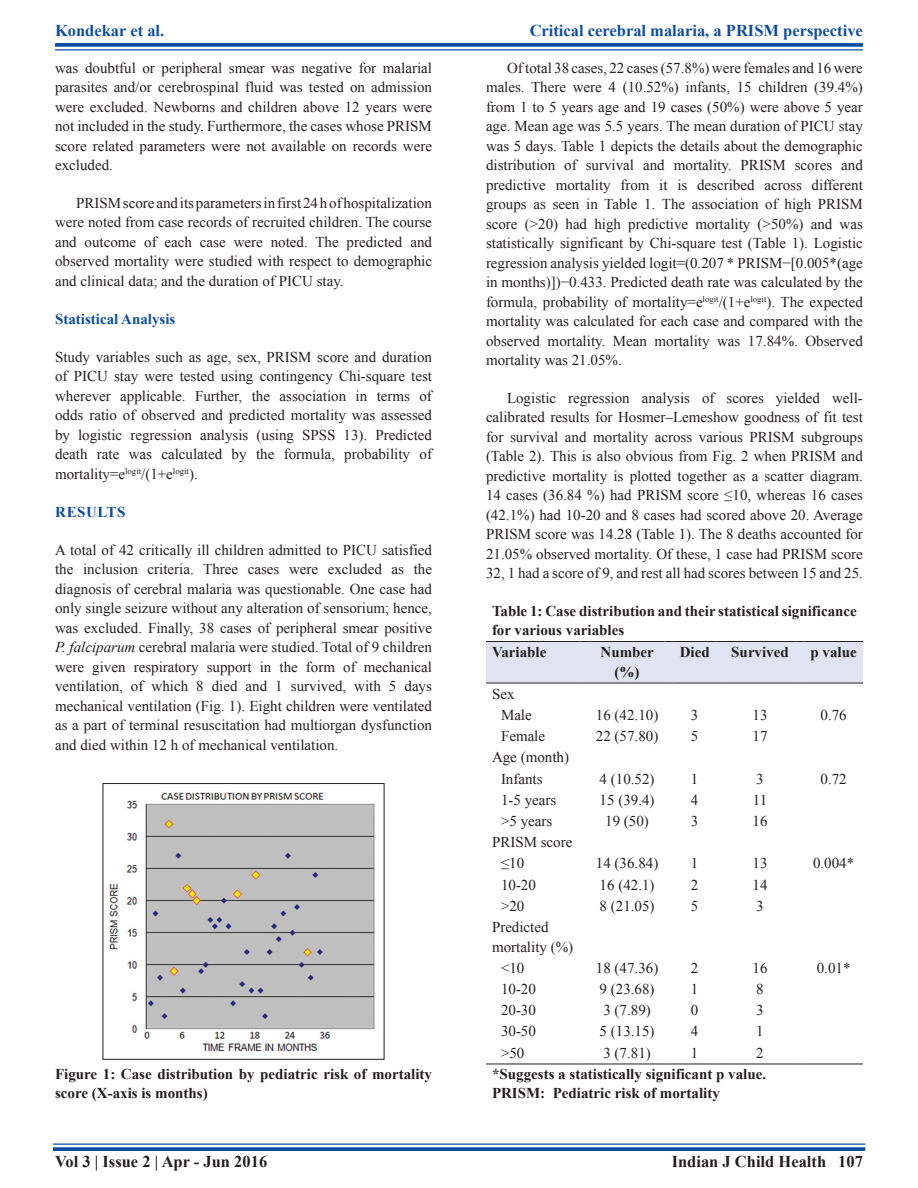
<style>
.page{position:relative;width:918px;height:1188px;background:#fff}
.page>*{position:absolute;margin:0;border:0;box-sizing:border-box;transform-origin:0 0}
.t1{font:700 16.5px "Times New Roman";color:#0d4da1}
.RF{font:700 16.5px "Times New Roman";color:#231f20}
.TX{font:15px/19.5px "Times New Roman";color:#231f20;text-align:justify}
.TXFL{font:15px/19.5px "Times New Roman";color:#231f20;text-align:justify}
.TB{font:15px/19.5px "Times New Roman";color:#231f20}
.TT{font:700 15px/19.5px "Times New Roman";color:#231f20}
.FGC{font:700 15px/19.5px "Times New Roman";color:#231f20}
.TFN{font:700 15px/19.5px "Times New Roman";color:#231f20}
.TCH{font:700 15px/19.5px "Times New Roman";color:#231f20;text-align:center}
.t2{font:700 15px "Times New Roman";color:#0d4da1}
.TBL{font:15px "Times New Roman";color:#231f20}
.t3{font:700 15px "Times New Roman";letter-spacing:.035em;color:#0d4da1}
.s1{font-style:italic}
</style>
<div class="page">
<svg style="left:55px;top:43px;width:808px;height:4px;background:#1b57a6"></svg>
<hr style="left:55px;top:49px;width:808px;height:2px;background:#0d4da1">
<hr style="left:53px;top:1143px;width:812px;height:2px;background:#0d4da1">
<svg style="left:53px;top:1147px;width:812px;height:4px;background:#1b57a6"></svg>
<img style="left:109px;top:792px;width:266px;height:260px">
<hr style="left:486px;top:1064px;width:94px;height:1px;background:#231f20">
<hr style="left:590px;top:1064px;width:75px;height:1px;background:#231f20">
<hr style="left:674px;top:1064px;width:42px;height:1px;background:#231f20">
<hr style="left:725px;top:1064px;width:70px;height:1px;background:#231f20">
<hr style="left:804px;top:1064px;width:59px;height:1px;background:#231f20">
<div style="left:486px;top:641px;width:377px;height:43px;background:#e0e4f2"></div>
<hr style="left:804px;top:683px;width:59px;height:1px;background:#231f20">
<p class="t1" style="left:55px;top:18px;width:111px">Kondekar et al.</p>
<p class="t1" style="left:530px;top:18px;width:335px">Critical cerebral malaria, a PRISM perspective</p>
<p class="TXFL" style="left:55px;top:58px;width:378px">was doubtful or peripheral smear was negative for malarial parasites and/or cerebrospinal fluid was tested on admission were excluded. Newborns and children above 12 years were not included in the study. Furthermore, the cases whose PRISM score related parameters were not available on records were excluded.</p>
<p class="TX" style="left:55px;top:193px;width:378px;text-indent:21px">PRISM score and its parameters in first 24 h of hospitalization were noted from case records of recruited children. The course and outcome of each case were noted. The predicted and observed mortality were studied with respect to demographic and clinical data; and the duration of PICU stay.</p>
<h2 class="t2" style="left:55px;top:308px;width:122px">Statistical Analysis</h2>
<p class="TXFL" style="left:55px;top:347px;width:378px">Study variables such as age, sex, PRISM score and duration of PICU stay were tested using contingency Chi-square test wherever applicable. Further, the association in terms of odds ratio of observed and predicted mortality was assessed by logistic regression analysis (using SPSS 13). Predicted death rate was calculated by the formula, probability of mortality=e<sup>logit</sup>/(1+e<sup>logit</sup>).</p>
<h1 class="t3" style="left:55px;top:501px;width:72px">RESULTS</h1>
<p class="TXFL" style="left:55px;top:539px;width:378px">A total of 42 critically ill children admitted to PICU satisfied the inclusion criteria. Three cases were excluded as the diagnosis of cerebral malaria was questionable. One case had only single seizure without any alteration of sensorium; hence, was excluded. Finally, 38 cases of peripheral smear positive <span class="s1">P. falciparum</span> cerebral malaria were studied. Total of 9 children were given respiratory support in the form of mechanical ventilation, of which 8 died and 1 survived, with 5 days mechanical ventilation (Fig. 1). Eight children were ventilated as a part of terminal resuscitation had multiorgan dysfunction and died within 12 h of mechanical ventilation.</p>
<p class="FGC" style="left:55px;top:1063px;width:378px">Figure 1: Case distribution by pediatric risk of mortality score (X-axis is months)</p>
<p class="TX" style="left:486px;top:58px;width:378px;text-indent:21px">Of total 38 cases, 22 cases (57.8%) were females and 16 were males. There were 4 (10.52%) infants, 15 children (39.4%) from 1 to 5 years age and 19 cases (50%) were above 5 year age. Mean age was 5.5 years. The mean duration of PICU stay was 5 days. Table 1 depicts the details about the demographic distribution of survival and mortality. PRISM scores and predictive mortality from it is described across different groups as seen in Table 1. The association of high PRISM score (&gt;20) had high predictive mortality (&gt;50%) and was statistically significant by Chi-square test (Table 1). Logistic regression analysis yielded logit=(0.207 * PRISM−[0.005*(age in months)])−0.433. Predicted death rate was calculated by the formula, probability of mortality=e<sup>logit</sup>/(1+e<sup>logit</sup>). The expected mortality was calculated for each case and compared with the observed mortality. Mean mortality was 17.84%. Observed mortality was 21.05%.</p>
<p class="TX" style="left:486px;top:388px;width:378px;text-indent:21px">Logistic regression analysis of scores yielded well&shy;calibrated results for Hosmer–Lemeshow goodness of fit test for survival and mortality across various PRISM subgroups (Table 2). This is also obvious from Fig. 2 when PRISM and predictive mortality is plotted together as a scatter diagram.<br>14 cases (36.84 %) had PRISM score ≤10, whereas 16 cases (42.1%) had 10-20 and 8 cases had scored above 20. Average PRISM score was 14.28 (Table 1). The 8 deaths accounted for 21.05% observed mortality. Of these, 1 case had PRISM score 32, 1 had a score of 9, and rest all had scores between 15 and 25.</p>
<p class="TT" style="left:492px;top:600px;width:366px">Table 1: Case distribution and their statistical significance for various variables</p>
<p class="TCH" style="left:492px;top:642px;width:56px">Variable</p>
<p class="TCH" style="left:601px;top:642px;width:55px">Number (%)</p>
<p class="TCH" style="left:680px;top:642px;width:31px">Died</p>
<p class="TCH" style="left:731px;top:642px;width:59px">Survived</p>
<p class="TCH" style="left:811px;top:642px;width:48px">p value</p>
<p class="TB" style="left:492px;top:684px;width:24px">Sex</p>
<p class="TB" style="left:501px;top:705px;width:32px">Male</p>
<p class="TB" style="left:596px;top:705px;width:64px">16 (42.10)</p>
<p class="TB" style="left:691px;top:705px;width:9px">3</p>
<p class="TB" style="left:753px;top:705px;width:16px">13</p>
<p class="TB" style="left:821px;top:705px;width:28px">0.76</p>
<p class="TB" style="left:501px;top:726px;width:46px">Female</p>
<p class="TB" style="left:596px;top:726px;width:64px">22 (57.80)</p>
<p class="TB" style="left:691px;top:726px;width:9px">5</p>
<p class="TB" style="left:753px;top:726px;width:16px">17</p>
<p class="TB" style="left:492px;top:747px;width:79px">Age (month)</p>
<p class="TB" style="left:501px;top:768px;width:43px">Infants</p>
<p class="TB" style="left:600px;top:768px;width:56px">4 (10.52)</p>
<p class="TB" style="left:691px;top:768px;width:9px">1</p>
<p class="TB" style="left:756px;top:768px;width:9px">3</p>
<p class="TB" style="left:821px;top:768px;width:28px">0.72</p>
<p class="TB" style="left:501px;top:790px;width:57px">1‑5 years</p>
<p class="TB" style="left:600px;top:790px;width:56px">15 (39.4)</p>
<p class="TB" style="left:691px;top:790px;width:9px">4</p>
<p class="TB" style="left:753px;top:790px;width:16px">11</p>
<p class="TB" style="left:501px;top:811px;width:53px">&gt;5 years</p>
<p class="TB" style="left:605px;top:811px;width:45px">19 (50)</p>
<p class="TB" style="left:691px;top:811px;width:9px">3</p>
<p class="TB" style="left:753px;top:811px;width:16px">16</p>
<p class="TB" style="left:492px;top:832px;width:82px">PRISM score</p>
<p class="TB" style="left:501px;top:853px;width:25px">≤10</p>
<p class="TB" style="left:596px;top:853px;width:64px">14 (36.84)</p>
<p class="TB" style="left:691px;top:853px;width:9px">1</p>
<p class="TB" style="left:753px;top:853px;width:16px">13</p>
<p class="TB" style="left:813px;top:853px;width:43px">0.004*</p>
<p class="TB" style="left:501px;top:874px;width:36px">10‑20</p>
<p class="TB" style="left:600px;top:874px;width:56px">16 (42.1)</p>
<p class="TB" style="left:691px;top:874px;width:9px">2</p>
<p class="TB" style="left:753px;top:874px;width:16px">14</p>
<p class="TB" style="left:501px;top:896px;width:25px">&gt;20</p>
<p class="TB" style="left:600px;top:896px;width:56px">8 (21.05)</p>
<p class="TB" style="left:691px;top:896px;width:9px">5</p>
<p class="TB" style="left:756px;top:896px;width:9px">3</p>
<p class="TB" style="left:492px;top:917px;width:83px">Predicted mortality (%)</p>
<p class="TB" style="left:501px;top:957px;width:25px">&lt;10</p>
<p class="TB" style="left:596px;top:957px;width:64px">18 (47.36)</p>
<p class="TB" style="left:691px;top:957px;width:9px">2</p>
<p class="TB" style="left:753px;top:957px;width:16px">16</p>
<p class="TB" style="left:817px;top:957px;width:35px">0.01*</p>
<p class="TB" style="left:501px;top:979px;width:36px">10‑20</p>
<p class="TB" style="left:600px;top:979px;width:56px">9 (23.68)</p>
<p class="TB" style="left:691px;top:979px;width:9px">1</p>
<p class="TB" style="left:756px;top:979px;width:9px">8</p>
<p class="TB" style="left:501px;top:1000px;width:36px">20‑30</p>
<p class="TB" style="left:603px;top:1000px;width:49px">3 (7.89)</p>
<p class="TB" style="left:691px;top:1000px;width:9px">0</p>
<p class="TB" style="left:756px;top:1000px;width:9px">3</p>
<p class="TB" style="left:501px;top:1021px;width:36px">30‑50</p>
<p class="TB" style="left:600px;top:1021px;width:56px">5 (13.15)</p>
<p class="TB" style="left:691px;top:1021px;width:9px">4</p>
<p class="TB" style="left:756px;top:1021px;width:9px">1</p>
<p class="TBL" style="left:501px;top:1042px;width:25px">&gt;50</p>
<p class="TBL" style="left:603px;top:1042px;width:49px">3 (7.81)</p>
<p class="TBL" style="left:691px;top:1042px;width:9px">1</p>
<p class="TBL" style="left:756px;top:1042px;width:9px">2</p>
<p class="TFN" style="left:492px;top:1063px;width:276px">*Suggests a statistically significant p value.<br>PRISM: Pediatric risk of mortality</p>
<p class="RF" style="left:55px;top:1150px;width:214px">Vol 3 | Issue 2 | Apr - Jun 2016</p>
<p class="RF" style="left:672px;top:1150px;width:193px">Indian J Child Health 107</p>
</div>
